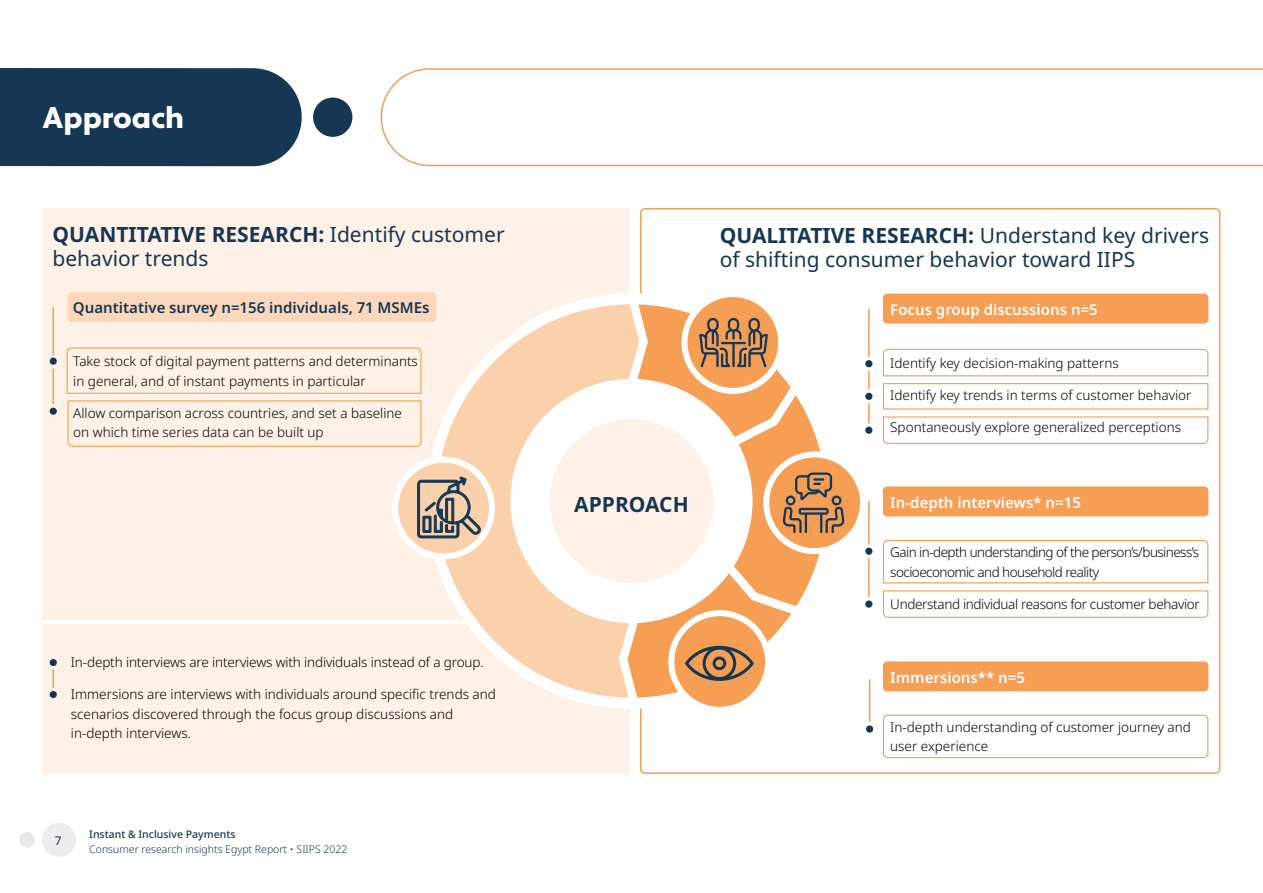
<style>
.page{position:relative;width:1263px;height:893px;background:#fff}
.page>*{position:absolute;margin:0;border:0;box-sizing:border-box;transform-origin:0 0}
.t1{font:900 30px "Apertura";color:#fff}
.t2{font:21px/24px "Noto Sans";color:#153754}
.t3{font:700 21px "Noto Sans";color:#153754}
.t4{font:600 15px "Noto Sans";color:#fff}
.t5{font:600 15px "Noto Sans";color:#153754}
.t6{font:300 13.5px/19.5px "Noto Sans";color:#000}
.t7{font:300 13.5px/19.5px "Noto Sans";letter-spacing:-.04em;color:#000}
.t8{font:300 13.5px "Noto Sans";letter-spacing:-.025em;color:#000}
.t9{font:12px "Noto Sans";color:#153754}
.t10{font:300 10.5px "Noto Sans";color:#153754}
.t11{font:500 10.5px "Noto Sans";color:#153754}
.s1{font-weight:700}
</style>
<div class="page">
<div style="left:42px;top:823px;width:34px;height:34px;background:#ededed;border-radius:50%"></div>
<div style="left:19px;top:832px;width:16px;height:16px;background:#e8e8e8;border-radius:50%"></div>
<div style="left:43px;top:625px;width:587px;height:149px;background:#fef1e7"></div>
<div style="left:43px;top:208px;width:587px;height:411px;background:#fef1e7"></div>
<svg style="left:437px;top:304px;width:202px;height:394px;fill:#fbd1ac"></svg>
<div style="left:883px;top:486px;width:325px;height:30px;background:#f59e54;border-radius:4px"></div>
<div style="left:883px;top:294px;width:325px;height:30px;background:#f59e54;border-radius:4px"></div>
<div style="left:68px;top:292px;width:368px;height:30px;background:#fbd8bb;border-radius:4px"></div>
<div style="left:0;top:68px;width:302px;height:99px;background:#153754"></div>
<div style="left:313px;top:98px;width:39px;height:39px;background:#153754;border-radius:50%"></div>
<svg style="left:380px;top:68px;width:883px;height:99px"></svg>
<svg style="left:66px;top:347px;width:356px;height:47px"></svg>
<svg style="left:67px;top:400px;width:355px;height:47px"></svg>
<div style="left:550px;top:419px;width:163px;height:164px;background:#fef1e7;border-radius:50%"></div>
<svg style="left:52px;top:669px;width:2px;height:19px"></svg>
<hr style="left:868px;top:309px;width:2px;height:124px;background:#f59e54">
<div style="left:864px;top:359px;width:10px;height:10px;background:#153754;border-radius:50%"></div>
<div style="left:862px;top:357px;width:13px;height:13px;border:3px solid #fff;border-radius:50%"></div>
<div style="left:864px;top:391px;width:10px;height:10px;background:#153754;border-radius:50%"></div>
<div style="left:862px;top:390px;width:13px;height:13px;border:3px solid #fff;border-radius:50%"></div>
<svg style="left:882px;top:348px;width:327px;height:29px"></svg>
<div style="left:883px;top:383px;width:325px;height:27px;border:1px solid #f59e54"></div>
<svg style="left:882px;top:416px;width:327px;height:28px"></svg>
<div style="left:864px;top:425px;width:10px;height:10px;background:#153754;border-radius:50%"></div>
<div style="left:862px;top:424px;width:13px;height:13px;border:3px solid #fff;border-radius:50%"></div>
<hr style="left:868px;top:501px;width:2px;height:103px;background:#f59e54">
<div style="left:864px;top:546px;width:10px;height:10px;background:#153754;border-radius:50%"></div>
<div style="left:862px;top:545px;width:13px;height:13px;border:3px solid #fff;border-radius:50%"></div>
<div style="left:864px;top:599px;width:10px;height:10px;background:#153754;border-radius:50%"></div>
<div style="left:862px;top:597px;width:13px;height:14px;border:3px solid #fff;border-radius:50%"></div>
<svg style="left:882px;top:540px;width:327px;height:44px"></svg>
<svg style="left:882px;top:590px;width:327px;height:28px"></svg>
<div style="left:883px;top:661px;width:325px;height:30px;background:#f59e54;border-radius:4px"></div>
<hr style="left:869px;top:679px;width:1px;height:50px;background:#f59e54">
<div style="left:864px;top:724px;width:11px;height:10px;background:#153754;border-radius:50%"></div>
<div style="left:863px;top:722px;width:13px;height:14px;border:3px solid #fff;border-radius:50%"></div>
<div style="left:883px;top:715px;width:325px;height:43px;border:1px solid #f59e54;border-radius:4px"></div>
<hr style="left:52px;top:368px;width:2px;height:36px;background:#f59e54">
<div style="left:50px;top:358px;width:7px;height:7px;background:#153754;border-radius:50%"></div>
<hr style="left:52px;top:307px;width:2px;height:48px;background:#f59e54">
<svg style="left:395px;top:460px;width:97px;height:96px;fill:#fbd1ac"></svg>
<div style="left:392px;top:457px;width:103px;height:102px;border:6px solid #fff;border-radius:50%"></div>
<svg style="left:417px;top:476px;width:64px;height:62px"></svg>
<svg style="left:684px;top:294px;width:97px;height:97px"></svg>
<div style="left:681px;top:291px;width:103px;height:103px;border:6px solid #fff;border-radius:50%"></div>
<svg style="left:766px;top:454px;width:97px;height:97px"></svg>
<div style="left:763px;top:451px;width:103px;height:103px;border:6px solid #fff;border-radius:50%"></div>
<svg style="left:671px;top:613px;width:97px;height:97px"></svg>
<div style="left:668px;top:610px;width:103px;height:103px;border:6px solid #fff;border-radius:50%"></div>
<svg style="left:627px;top:304px;width:217px;height:393px"></svg>
<div style="left:50px;top:408px;width:7px;height:7px;background:#153754;border-radius:50%"></div>
<div style="left:50px;top:659px;width:7px;height:7px;background:#153754;border-radius:50%"></div>
<div style="left:50px;top:691px;width:7px;height:7px;background:#153754;border-radius:50%"></div>
<h1 class="t1" style="left:43px;top:99px;width:143px">Approach</h1>
<h2 class="t2" style="left:52px;top:222px;width:454px"><span class="s1">QUANTITATIVE RESEARCH:</span> Identify customer behavior trends</h2>
<p class="t5" style="left:73px;top:296px;width:358px">Quantitative survey n=156 individuals, 71 MSMEs</p>
<p class="t6" style="left:73px;top:352px;width:346px">Take stock of digital payment patterns and determinants in general, and of instant payments in particular</p>
<p class="t6" style="left:73px;top:403px;width:330px">Allow comparison across countries, and set a baseline on which time series data can be built up</p>
<p class="t6" style="left:71px;top:652px;width:414px">In-depth interviews are interviews with individuals instead of a group.</p>
<p class="t6" style="left:71px;top:685px;width:427px">Immersions are interviews with individuals around specific trends and scenarios discovered through the focus group discussions and in-depth interviews.</p>
<p class="t9" style="left:55px;top:832px;width:8px">7</p>
<p class="t11" style="left:89px;top:827px;width:148px">Instant &amp; Inclusive Payments</p>
<p class="t10" style="left:89px;top:842px;width:260px">Consumer research insights Egypt Report • SIIPS 2022</p>
<h2 class="t3" style="left:574px;top:490px;width:116px">APPROACH</h2>
<h2 class="t2" style="left:720px;top:223px;width:491px"><span class="s1">QUALITATIVE RESEARCH:</span> Understand key drivers of shifting consumer behavior toward IIPS</h2>
<p class="t4" style="left:890px;top:298px;width:209px">Focus group discussions n=5</p>
<p class="t6" style="left:890px;top:354px;width:230px">Identify key decision-making patterns</p>
<p class="t6" style="left:890px;top:386px;width:303px">Identify key trends in terms of customer behavior</p>
<p class="t6" style="left:890px;top:418px;width:292px">Spontaneously explore generalized perceptions</p>
<p class="t4" style="left:890px;top:492px;width:192px">In-depth interviews* n=15</p>
<p class="t7" style="left:890px;top:543px;width:310px">Gain in-depth understanding of the person’s/business’s socioeconomic and household reality</p>
<p class="t8" style="left:890px;top:595px;width:311px">Understand individual reasons for customer behavior</p>
<p class="t4" style="left:890px;top:667px;width:136px">Immersions** n=5</p>
<p class="t6" style="left:890px;top:718px;width:302px">In-depth understanding of customer journey and user experience</p>
</div>
